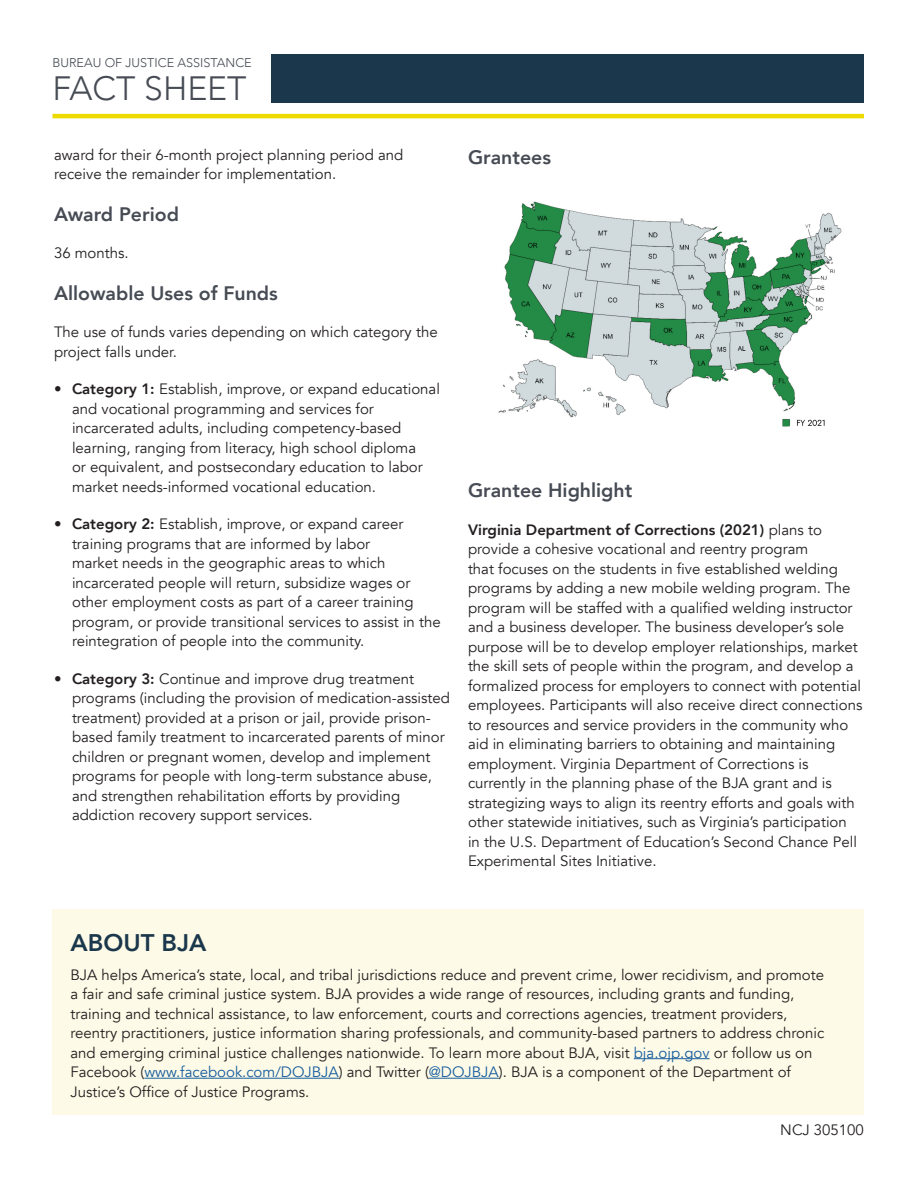
<style>
.page{position:relative;width:918px;height:1188px;background:#fff}
.page>*{position:absolute;margin:0;border:0;box-sizing:border-box;transform-origin:0 0}
.t1{font:300 33.75px "Avenir";color:#464b54}
.L1_Head{font:800 24px "Avenir";color:#1a374b}
.L2_Head{font:800 19.5px "Avenir";color:#464b54}
.body_text{font:15px/19.5px "Avenir";color:#231f20}
.Bullets_lvl1_no_bull{font:15px/19.5px "Avenir";color:#231f20}
.t2{font:300 12.6px "Avenir";color:#464b54}
.s1{font-weight:800}
.s2{color:#175d9e}
</style>
<div class="page">
<div style="left:272px;top:54px;width:592px;height:49px;background:#1a374b"></div>
<hr style="left:52px;top:114px;width:812px;height:4px;background:#edda01">
<div style="left:52px;top:909px;width:812px;height:206px;background:#fdfae7"></div>
<hr style="left:634px;top:1058px;width:76px;height:1px;background:#175d9e">
<hr style="left:144px;top:1078px;width:195px;height:1px;background:#175d9e">
<hr style="left:429px;top:1078px;width:70px;height:1px;background:#175d9e">
<img style="left:498px;top:201px;width:344px;height:226px">
<p class="t2" style="left:52px;top:55px;width:201px">BUREAU OF JUSTICE ASSISTANCE</p>
<h1 class="t1" style="left:52px;top:69px;width:196px">FACT SHEET</h1>
<p class="body_text" style="left:54px;top:145px;width:351px">award for their 6-month project planning period and receive the remainder for implementation.</p>
<p class="L2_Head" style="left:54px;top:199px;width:126px">Award Period</p>
<p class="body_text" style="left:54px;top:244px;width:76px">36 months.</p>
<p class="L2_Head" style="left:54px;top:278px;width:225px">Allowable Uses of Funds</p>
<p class="body_text" style="left:54px;top:322px;width:385px">The use of funds varies depending on which category the project falls under.</p>
<p class="Bullets_lvl1_no_bull" style="left:72px;top:379px;width:370px;text-indent:-18px"><span class="s1">• Category 1:</span> Establish, improve, or expand educational and vocational programming and services for incarcerated adults, including competency-based learning, ranging from literacy, high school diploma<br>or equivalent, and postsecondary education to labor market needs-informed vocational education.</p>
<p class="Bullets_lvl1_no_bull" style="left:72px;top:514px;width:370px;text-indent:-18px"><span class="s1">• Category 2:</span> Establish, improve, or expand career training programs that are informed by labor<br>market needs in the geographic areas to which incarcerated people will return, subsidize wages or other employment costs as part of a career training program, or provide transitional services to assist in the reintegration of people into the community.</p>
<p class="Bullets_lvl1_no_bull" style="left:72px;top:669px;width:380px;text-indent:-18px"><span class="s1">• Category 3:</span> Continue and improve drug treatment programs (including the provision of medication-assisted treatment) provided at a prison or jail, provide prison&shy;based family treatment to incarcerated parents of minor children or pregnant women, develop and implement programs for people with long-term substance abuse, and strengthen rehabilitation efforts by providing addiction recovery support services.</p>
<p class="L2_Head" style="left:468px;top:142px;width:85px">Grantees</p>
<p class="L2_Head" style="left:468px;top:475px;width:166px">Grantee Highlight</p>
<p class="body_text" style="left:468px;top:520px;width:396px"><span class="s1">Virginia Department of Corrections (2021)</span> plans to provide a cohesive vocational and reentry program<br>that focuses on the students in five established welding programs by adding a new mobile welding program. The program will be staffed with a qualified welding instructor and a business developer. The business developer’s sole purpose will be to develop employer relationships, market the skill sets of people within the program, and develop a formalized process for employers to connect with potential employees. Participants will also receive direct connections to resources and service providers in the community who aid in eliminating barriers to obtaining and maintaining employment. Virginia Department of Corrections is currently in the planning phase of the BJA grant and is strategizing ways to align its reentry efforts and goals with other statewide initiatives, such as Virginia’s participation in the U.S. Department of Education’s Second Chance Pell Experimental Sites Initiative.</p>
<p class="L1_Head" style="left:70px;top:924px;width:137px">ABOUT BJA</p>
<p class="body_text" style="left:70px;top:965px;width:755px">BJA helps America’s state, local, and tribal jurisdictions reduce and prevent crime, lower recidivism, and promote a fair and safe criminal justice system. BJA provides a wide range of resources, including grants and funding, training and technical assistance, to law enforcement, courts and corrections agencies, treatment providers, reentry practitioners, justice information sharing professionals, and community-based partners to address chronic and emerging criminal justice challenges nationwide. To learn more about BJA, visit <span class="s2">bja.ojp.gov</span> or follow us on Facebook (<span class="s2">www.facebook.com/DOJBJA</span>) and Twitter (<span class="s2">@DOJBJA</span>). BJA is a component of the Department of Justice’s Office of Justice Programs.</p>
<p class="body_text" style="left:780px;top:1120px;width:85px">NCJ 305100</p>
</div>
